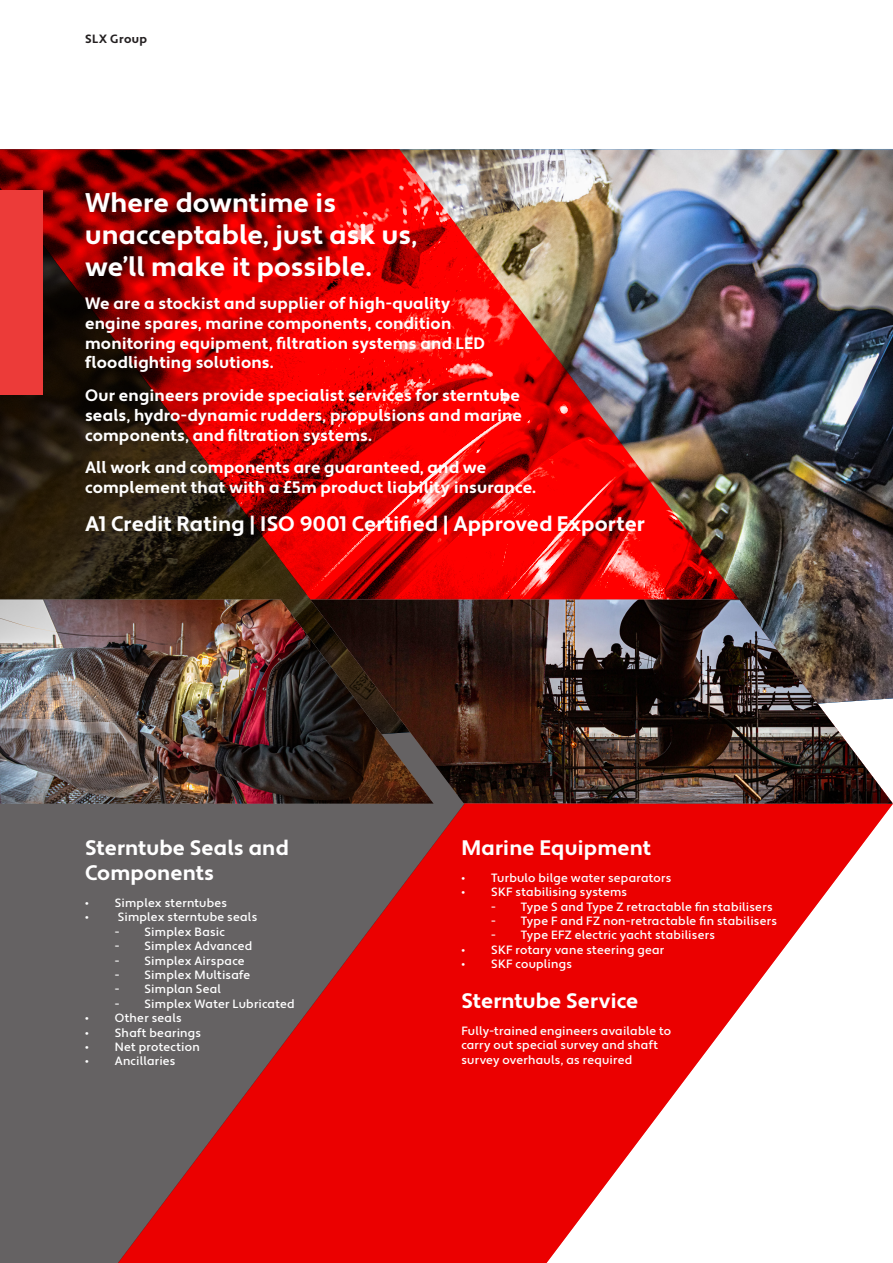
<style>
.page{position:relative;width:893px;height:1263px;background:#fff}
.page>*{position:absolute;margin:0;border:0;box-sizing:border-box;transform-origin:0 0}
.t1{font:700 27px/32.4px "Apertura";color:#fff}
.t2{font:700 21px/25.2px "Apertura";letter-spacing:.005em;color:#fff}
.t3{font:700 16.5px/19.8px "Apertura";letter-spacing:.01em;color:#fff}
.t4{font:500 12px/14.4px "Apertura";letter-spacing:.015em;color:#fff}
.t5{font:700 12px "Apertura";letter-spacing:.035em;color:#231f20}
</style>
<div class="page">
<img style="left:0;top:149px;width:893px;height:1114px">
<div style="left:0;top:191px;width:43px;height:204px;background:#ec3b39"></div>
<img style="left:0;top:600px;width:310px;height:204px">
<img style="left:310px;top:600px;width:582px;height:204px">
<p class="t5" style="left:85px;top:32px;width:64px">SLX Group</p>
<p class="t1" style="left:85px;top:187px;width:334px">Where downtime is unacceptable, just ask us, we’ll make it possible.</p>
<p class="t3" style="left:85px;top:294px;width:401px">We are a stockist and supplier of high-quality engine spares, marine components, condition monitoring equipment, filtration systems and LED floodlighting solutions.</p>
<p class="t3" style="left:85px;top:386px;width:439px;text-align:justify">Our engineers provide specialist services for sterntube seals, hydro-dynamic rudders, propulsions and marine components, and filtration systems.</p>
<p class="t3" style="left:85px;top:458px;width:453px">All work and components are guaranteed, and we complement that with a £5m product liability insurance.</p>
<p class="t2" style="left:85px;top:512px;width:561px">A1 Credit Rating | ISO 9001 Certified | Approved Exporter</p>
<p class="t2" style="left:85px;top:835px;width:205px">Sterntube Seals and<br>Components</p>
<p class="t4" style="left:85px;top:896px;width:144px">• Simplex sterntubes •</p>
<p class="t4" style="left:118px;top:910px;width:141px">Simplex sterntube seals</p>
<p class="t4" style="left:115px;top:925px;width:111px">- Simplex Basic</p>
<p class="t4" style="left:115px;top:939px;width:139px">- Simplex Advanced</p>
<p class="t4" style="left:115px;top:954px;width:131px">- Simplex Airspace</p>
<p class="t4" style="left:115px;top:968px;width:137px">- Simplex Multisafe</p>
<p class="t4" style="left:115px;top:982px;width:108px">- Simplan Seal</p>
<p class="t4" style="left:115px;top:997px;width:181px">- Simplex Water Lubricated</p>
<p class="t4" style="left:85px;top:1011px;width:98px">• Other seals</p>
<p class="t4" style="left:85px;top:1026px;width:118px">• Shaft bearings</p>
<p class="t4" style="left:85px;top:1040px;width:116px">• Net protection</p>
<p class="t4" style="left:85px;top:1054px;width:92px">• Ancillaries</p>
<p class="t2" style="left:461px;top:835px;width:191px">Marine Equipment</p>
<p class="t4" style="left:461px;top:871px;width:212px">• Turbulo bilge water separators</p>
<p class="t4" style="left:461px;top:885px;width:167px">• SKF stabilising systems</p>
<p class="t4" style="left:491px;top:900px;width:283px">- Type S and Type Z retractable fin stabilisers</p>
<p class="t4" style="left:491px;top:914px;width:287px">- Type F and FZ non-retractable fin stabilisers</p>
<p class="t4" style="left:491px;top:928px;width:225px">- Type EFZ electric yacht stabilisers</p>
<p class="t4" style="left:461px;top:943px;width:204px">• SKF rotary vane steering gear</p>
<p class="t4" style="left:461px;top:957px;width:112px">• SKF couplings</p>
<p class="t2" style="left:461px;top:989px;width:178px">Sterntube Service</p>
<p class="t4" style="left:461px;top:1024px;width:211px">Fully-trained engineers available to carry out special survey and shaft survey overhauls, as required</p>
</div>
